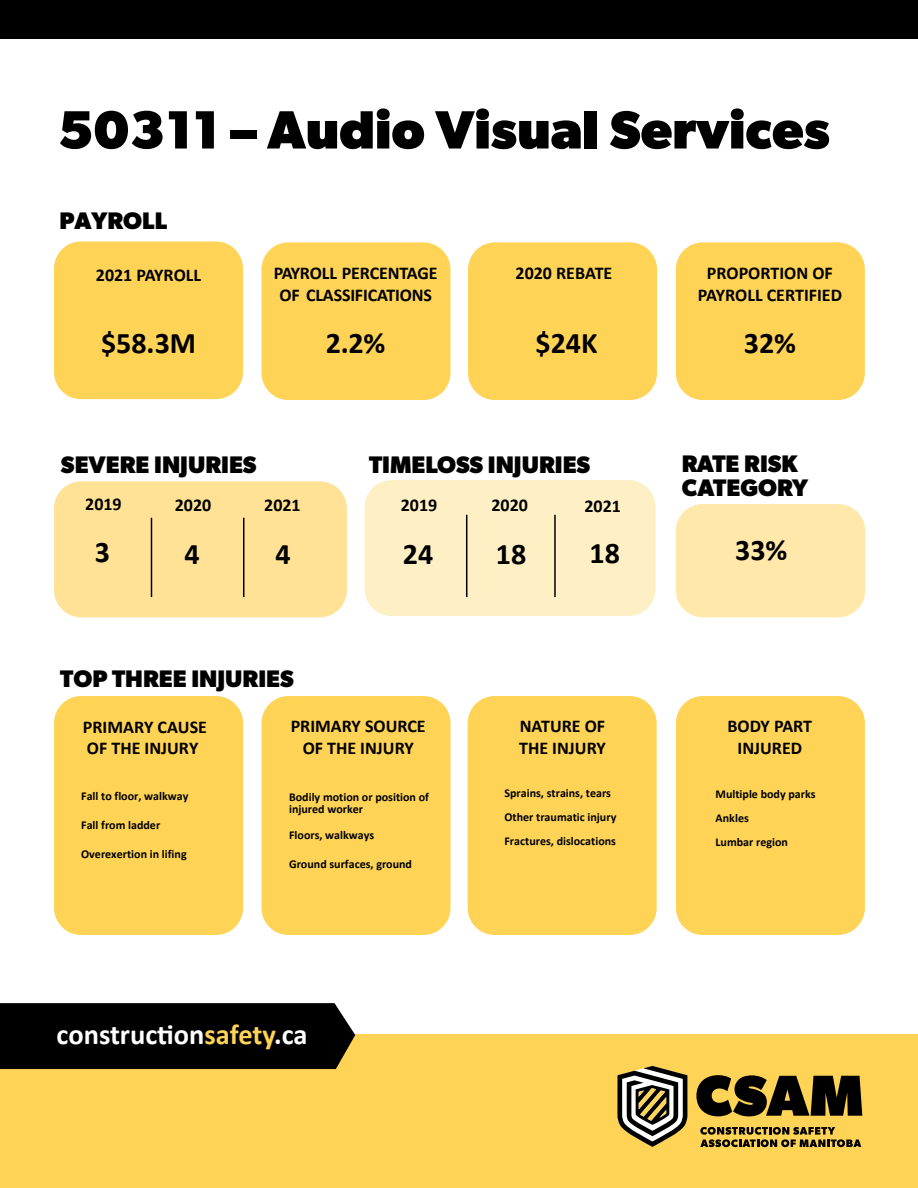
<style>
.page{position:relative;width:918px;height:1188px;background:#fff}
.page>*{position:absolute;margin:0;border:0;box-sizing:border-box;transform-origin:0 0}
.t1{font:700 54px "Gibson";color:#000}
.t2{font:700 30px "Calibri";color:#000}
.t3{font:700 28.5px "Calibri";color:#fff}
.t4{font:700 24px "Gibson";color:#000}
.t5{font:700 18px/21.6px "Calibri";color:#000;text-align:center}
.t6{font:700 12px/24px "Calibri";color:#000}
.s1{color:#fed356}
</style>
<div class="page">
<div style="left:0;top:1034px;width:918px;height:154px;background:#fed356"></div>
<div style="left:0;top:1003px;width:355px;height:66px;background:#000"></div>
<svg style="left:696px;top:1075px;width:166px;height:41px"></svg>
<svg style="left:700px;top:1127px;width:161px;height:20px"></svg>
<svg style="left:617px;top:1066px;width:70px;height:81px"></svg>
<div style="left:54px;top:242px;width:189px;height:157px;background:#fed356;border-radius:27px"></div>
<div style="left:54px;top:481px;width:293px;height:136px;background:#ffe295;border-radius:27px"></div>
<div style="left:365px;top:480px;width:291px;height:136px;background:#feefc5;border-radius:27px"></div>
<div style="left:0;top:0;width:918px;height:39px;background:#000"></div>
<div style="left:261px;top:242px;width:189px;height:158px;background:#fed356;border-radius:27px"></div>
<div style="left:468px;top:242px;width:189px;height:158px;background:#fed356;border-radius:27px"></div>
<div style="left:676px;top:242px;width:189px;height:158px;background:#fed356;border-radius:27px"></div>
<hr style="left:151px;top:518px;width:1px;height:79px;background:#000">
<hr style="left:243px;top:518px;width:1px;height:79px;background:#000">
<hr style="left:466px;top:515px;width:1px;height:82px;background:#000">
<hr style="left:554px;top:515px;width:2px;height:82px;background:#000">
<div style="left:54px;top:696px;width:189px;height:239px;background:#fed356;border-radius:27px"></div>
<div style="left:262px;top:696px;width:189px;height:239px;background:#fed356;border-radius:27px"></div>
<div style="left:468px;top:696px;width:189px;height:239px;background:#fed356;border-radius:27px"></div>
<div style="left:676px;top:696px;width:189px;height:239px;background:#fed356;border-radius:27px"></div>
<div style="left:676px;top:504px;width:189px;height:113px;background:#ffe8aa;border-radius:27px"></div>
<p class="t1" style="left:58px;top:98px;width:774px">50311 – Audio Visual Services</p>
<h3 class="t4" style="left:59px;top:207px;width:109px">PAYROLL</h3>
<p class="t5" style="left:96px;top:264px;width:107px">2021 PAYROLL</p>
<p class="t2" style="left:101px;top:322px;width:97px">$58.3M</p>
<p class="t5" style="left:274px;top:262px;width:165px">PAYROLL PERCENTAGE<br>OF CLASSIFICATIONS</p>
<p class="t2" style="left:326px;top:322px;width:61px">2.2%</p>
<p class="t5" style="left:516px;top:262px;width:98px">2020 REBATE</p>
<p class="t2" style="left:536px;top:322px;width:64px">$24K</p>
<p class="t4" style="left:61px;top:450px;width:197px">SEVERE INJURIES</p>
<p class="t4" style="left:369px;top:450px;width:223px">TIMELOSS INJURIES</p>
<p class="t5" style="left:698px;top:262px;width:146px">PROPORTION OF<br>PAYROLL CERTIFIED</p>
<p class="t2" style="left:744px;top:322px;width:54px">32%</p>
<p class="t4" style="left:682px;top:449px;width:117px">RATE RISK</p>
<p class="t4" style="left:682px;top:473px;width:128px">CATEGORY</p>
<h3 class="t5" style="left:85px;top:493px;width:38px">2019</h3>
<h3 class="t5" style="left:175px;top:494px;width:38px">2020</h3>
<h3 class="t5" style="left:264px;top:494px;width:38px">2021</h3>
<h2 class="t2" style="left:185px;top:532px;width:17px">4</h2>
<p class="t2" style="left:95px;top:531px;width:17px">3</p>
<p class="t2" style="left:275px;top:533px;width:17px">4</p>
<p class="t4" style="left:60px;top:665px;width:235px">TOP THREE INJURIES</p>
<h3 class="t5" style="left:401px;top:494px;width:38px">2019</h3>
<h3 class="t5" style="left:491px;top:494px;width:38px">2020</h3>
<h3 class="t5" style="left:585px;top:495px;width:38px">2021</h3>
<h2 class="t2" style="left:496px;top:533px;width:32px">18</h2>
<h2 class="t2" style="left:735px;top:529px;width:54px">33%</h2>
<p class="t2" style="left:403px;top:532px;width:32px">24</p>
<p class="t2" style="left:590px;top:532px;width:32px">18</p>
<h3 class="t5" style="left:83px;top:716px;width:126px;text-align:left">PRIMARY CAUSE<br>OF THE INJURY</h3>
<p class="t6" style="left:81px;top:784px;width:109px">Fall to floor, walkway</p>
<p class="t6" style="left:81px;top:813px;width:81px">Fall from ladder</p>
<p class="t6" style="left:81px;top:841px;width:107px">Overexertion in lifing</p>
<h3 class="t5" style="left:291px;top:715px;width:137px">PRIMARY SOURCE<br>OF THE INJURY</h3>
<p class="t6" style="left:289px;top:791px;width:141px;line-height:12px">Bodily motion or position of injured worker</p>
<p class="t6" style="left:289px;top:823px;width:87px">Floors, walkways</p>
<p class="t6" style="left:289px;top:852px;width:124px">Ground surfaces, ground</p>
<h3 class="t3" style="left:57px;top:1015px;width:253px">construction<span class="s1">safety</span>.ca</h3>
<h3 class="t5" style="left:519px;top:715px;width:88px;text-align:left">NATURE OF<br>THE INJURY</h3>
<p class="t6" style="left:504px;top:781px;width:113px">Sprains, strains, tears<br>Other traumatic injury<br>Fractures, dislocations</p>
<p class="t6" style="left:716px;top:782px;width:102px">Multiple body parks<br>Ankles<br>Lumbar region</p>
<p class="t5" style="left:728px;top:715px;width:86px">BODY PART</p>
<p class="t5" style="left:738px;top:737px;width:66px">INJURED</p>
</div>
